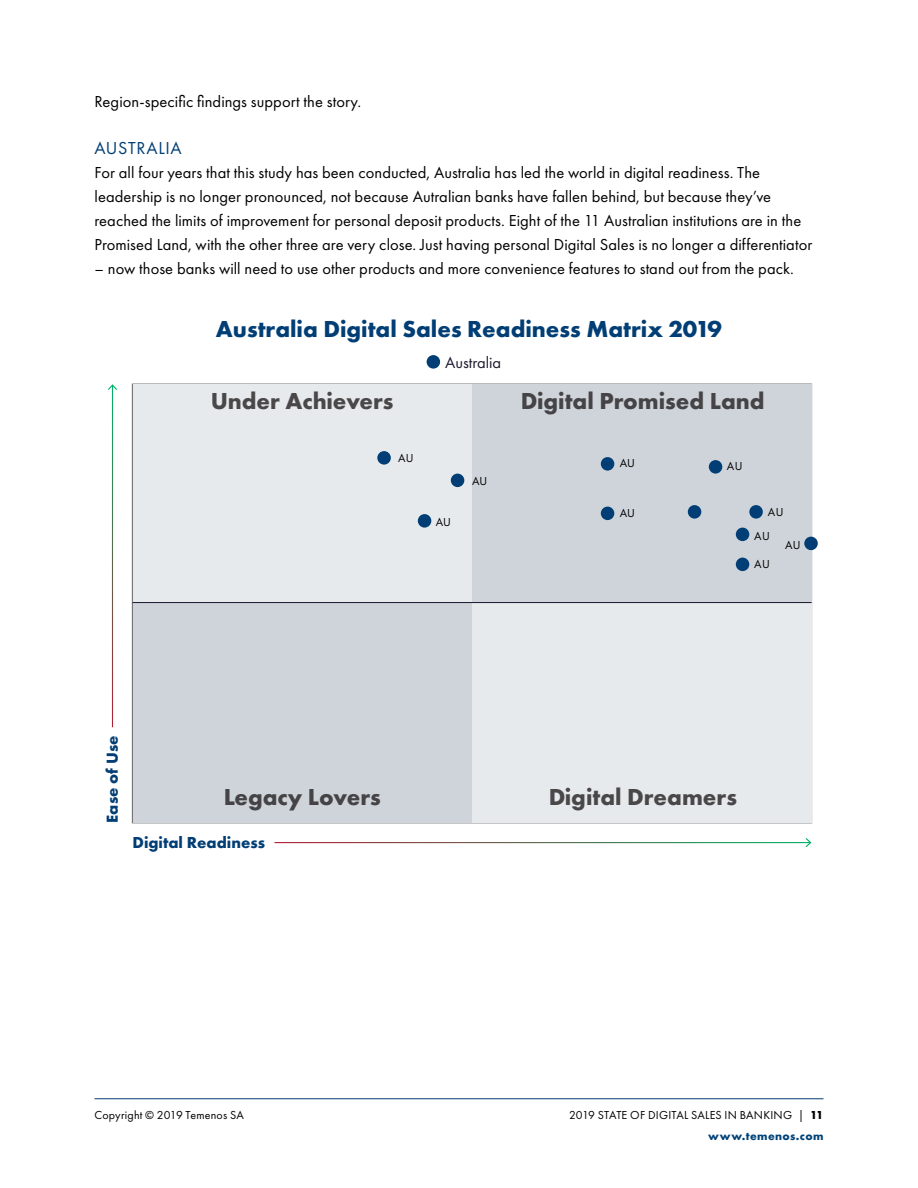
<style>
.page{position:relative;width:918px;height:1188px;background:#fff}
.page>*{position:absolute;margin:0;border:0;box-sizing:border-box;transform-origin:0 0}
.t1{font:700 24px "Futura PT";color:#231f20}
.t2{font:700 24px "Futura PT";color:#003e75}
.t3{font:18px "Futura PT";letter-spacing:.035em;color:#003e75}
.t4{font:16.5px/24px "Futura PT";letter-spacing:.005em;color:#000}
.t5{font:700 16.5px "Futura PT";color:#003e75}
.t6{font:16.5px "Futura PT";color:#1c192e}
.t7{font:12px/21px "Futura PT";letter-spacing:.015em;color:#000;text-align:right}
.s1{font-weight:700}
.s2{font-weight:700;color:#004278}
</style>
<div class="page">
<hr style="left:94px;top:1098px;width:730px;height:1px;background:#003e75">
<svg style="left:108px;top:384px;width:9px;height:6px"></svg>
<svg style="left:806px;top:838px;width:5px;height:9px"></svg>
<div style="left:133px;top:384px;width:338px;height:219px;background:#e7eaec"></div>
<div style="left:472px;top:603px;width:339px;height:220px;background:#e7eaec"></div>
<div style="left:133px;top:603px;width:338px;height:220px;background:#ced4d9"></div>
<div style="left:472px;top:384px;width:339px;height:218px;background:#ced4d9"></div>
<hr style="left:133px;top:602px;width:679px;height:1px;background:#1c192e">
<div style="left:427px;top:355px;width:13px;height:14px;background:#003e75;border-radius:50%"></div>
<div style="left:451px;top:474px;width:13px;height:13px;background:#003e75;border-radius:50%"></div>
<div style="left:377px;top:451px;width:14px;height:14px;background:#003e75;border-radius:50%"></div>
<div style="left:418px;top:514px;width:13px;height:14px;background:#003e75;border-radius:50%"></div>
<div style="left:601px;top:507px;width:13px;height:13px;background:#003e75;border-radius:50%"></div>
<div style="left:601px;top:457px;width:13px;height:14px;background:#003e75;border-radius:50%"></div>
<div style="left:688px;top:505px;width:13px;height:14px;background:#003e75;border-radius:50%"></div>
<div style="left:709px;top:460px;width:13px;height:14px;background:#003e75;border-radius:50%"></div>
<div style="left:804px;top:537px;width:14px;height:13px;background:#003e75;border-radius:50%"></div>
<div style="left:749px;top:505px;width:14px;height:14px;background:#003e75;border-radius:50%"></div>
<div style="left:736px;top:528px;width:13px;height:13px;background:#003e75;border-radius:50%"></div>
<div style="left:736px;top:558px;width:13px;height:13px;background:#003e75;border-radius:50%"></div>
<p class="t4" style="left:94px;top:90px;width:268px">Region-specific findings support the story.</p>
<p class="t3" style="left:95px;top:137px;width:89px">AUSTRALIA</p>
<p class="t4" style="left:94px;top:160px;width:719px">For all four years that this study has been conducted, Australia has led the world in digital readiness. The leadership is no longer pronounced, not because Autralian banks have fallen behind, but because they’ve reached the limits of improvement for personal deposit products. Eight of the 11 Australian institutions are in the Promised Land, with the other three are very close. Just having personal Digital Sales is no longer a differentiator</p>
<p class="t4" style="left:94px;top:256px;width:701px">– now those banks will need to use other products and more convenience features to stand out from the pack.</p>
<h1 class="t2" style="left:216px;top:313px;width:508px">Australia Digital Sales Readiness Matrix 2019</h1>
<p class="t6" style="left:445px;top:353px;width:58px">Australia</p>
<h1 class="t1" style="left:210px;top:386px;width:185px">Under Achievers</h1>
<h1 class="t1" style="left:520px;top:386px;width:246px">Digital Promised Land</h1>
<p class="t7" style="left:398px;top:448px;width:17px">AU</p>
<p class="t7" style="left:436px;top:511px;width:17px">AU</p>
<p class="t7" style="left:472px;top:471px;width:17px">AU</p>
<p class="t7" style="left:620px;top:453px;width:17px">AU</p>
<p class="t7" style="left:727px;top:456px;width:17px">AU</p>
<p class="t7" style="left:620px;top:502px;width:17px">AU</p>
<p class="t7" style="left:754px;top:500px;width:31px;line-height:23.5px;text-align:left;text-indent:14px">AU<br>AU</p>
<p class="t7" style="left:785px;top:534px;width:17px">AU</p>
<p class="t7" style="left:754px;top:554px;width:17px">AU</p>
<p class="t5" style="left:102px;top:823px;width:88px;rotate:-90deg">Ease of Use</p>
<h1 class="t1" style="left:223px;top:782px;width:159px">Legacy Lovers</h1>
<h1 class="t1" style="left:548px;top:782px;width:190px">Digital Dreamers</h1>
<p class="t5" style="left:133px;top:832px;width:134px">Digital Readiness</p>
<p class="t7" style="left:94px;top:1105px;width:151px">Copyright © 2019 Temenos SA</p>
<p class="t7" style="left:569px;top:1105px;width:256px">2019 STATE OF DIGITAL SALES IN BANKING | <span class="s1">11 </span><span class="s2">www.temenos.com</span></p>
</div>
